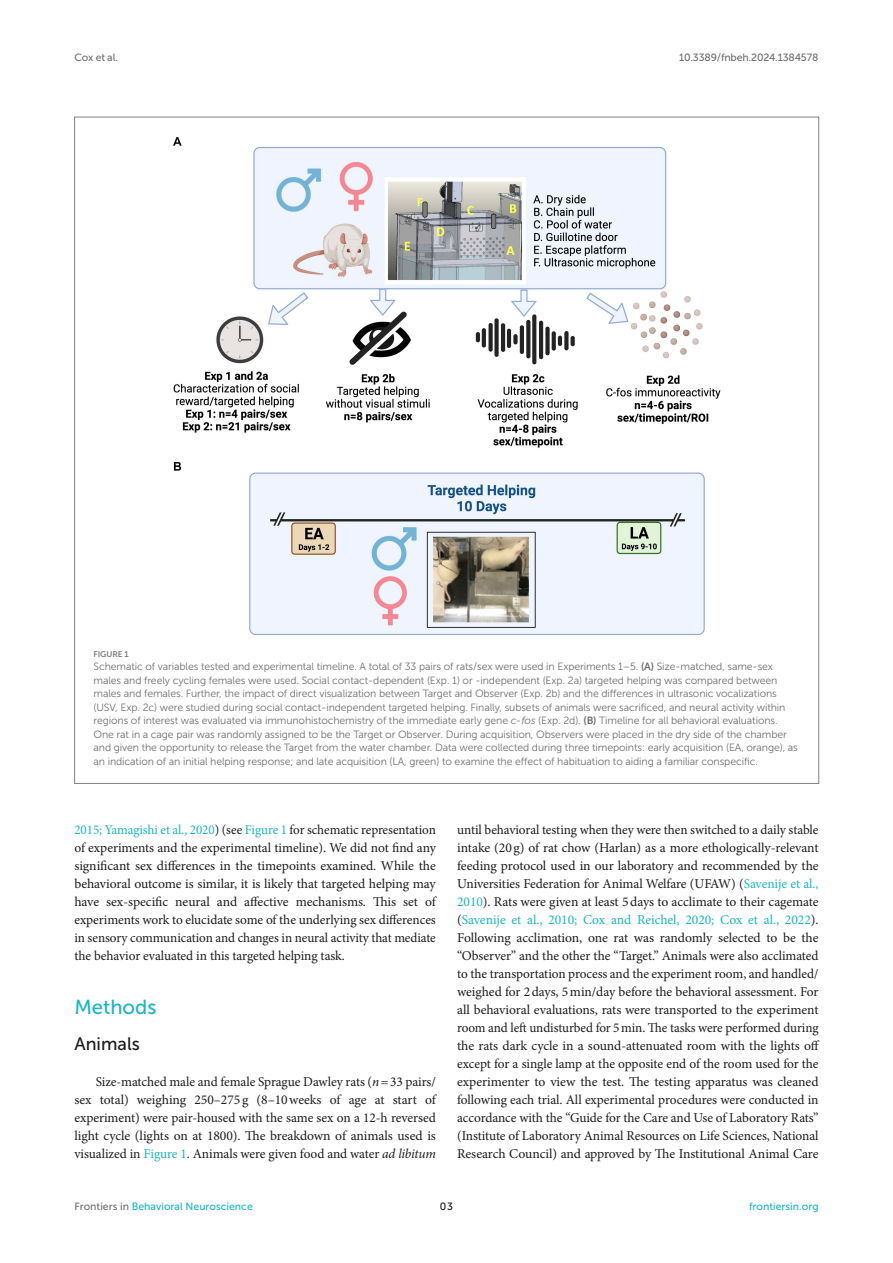
<style>
.page{position:relative;width:893px;height:1263px;background:#fff}
.page>*{position:absolute;margin:0;border:0;box-sizing:border-box;transform-origin:0 0}
.HEAD_1{font:20.25px "Museo Sans 500";color:#1db5c3}
.HEAD_2_after_HEAD_1{font:18px "Museo Sans 500";color:#1b1c1b}
.TEXT_FLUSH{font:13.5px/18px "Minion Pro";letter-spacing:-.01em;color:#1b1c1b;text-align:justify}
.TEXT{font:13.5px/18px "Minion Pro";letter-spacing:-.01em;color:#1b1c1b;text-align:justify}
.FIG_LEG{font:10.5px/13.5px "Museo Sans 300";letter-spacing:-.01em;color:#706f70}
.t1{font:10.5px "Museo Sans 500";color:#1db5c3}
.t2{font:10.5px "Museo Sans 500";letter-spacing:-.015em;color:#706f70}
.t3{font:10.5px "Museo Sans 500";color:#1b1c1b}
.FIG_HD{font:8.25px "Museo Sans 700";letter-spacing:-.01em;color:#7e7f7f}
.s1{font-family:"Museo Sans 700"}
.s2{font-style:italic}
.s3{color:#1db5c3}
.s4{color:#706f70}
</style>
<div class="page">
<img style="left:173px;top:137px;width:548px;height:499px">
<p class="t2" style="left:74px;top:51px;width:45px">Cox et al.</p>
<p class="t2" style="left:679px;top:51px;width:141px">10.3389/fnbeh.2024.1384578</p>
<p class="FIG_HD" style="left:94px;top:649px;width:37px">FIGURE 1</p>
<p class="FIG_LEG" style="left:94px;top:660px;width:706px">Schematic of variables tested and experimental timeline. A total of 33 pairs of rats/sex were used in Experiments 1–5. <span class="s1">(A)</span> Size-matched, same-sex males and freely cycling females were used. Social contact-dependent (Exp. 1) or -independent (Exp. 2a) targeted helping was compared between males and females. Further, the impact of direct visualization between Target and Observer (Exp. 2b) and the differences in ultrasonic vocalizations (USV, Exp. 2c) were studied during social contact-independent targeted helping. Finally, subsets of animals were sacrificed, and neural activity within regions of interest was evaluated via immunohistochemistry of the immediate early gene <span class="s2">c-fos</span> (Exp. 2d). <span class="s1">(B)</span> Timeline for all behavioral evaluations.<br>One rat in a cage pair was randomly assigned to be the Target or Observer. During acquisition, Observers were placed in the dry side of the chamber and given the opportunity to release the Target from the water chamber. Data were collected during three timepoints: early acquisition (EA, orange), as an indication of an initial helping response; and late acquisition (LA, green) to examine the effect of habituation to aiding a familiar conspecific.</p>
<p class="TEXT" style="left:74px;top:821px;width:363px"><span class="s3">2015; Yamagishi et al., 2020</span>) (see <span class="s3">Figure 1</span> for schematic representation of experiments and the experimental timeline). We did not find any significant sex differences in the timepoints examined. While the behavioral outcome is similar, it is likely that targeted helping may have sex-specific neural and affective mechanisms. This set of experiments work to elucidate some of the underlying sex differences in sensory communication and changes in neural activity that mediate the behavior evaluated in this targeted helping task.</p>
<p class="HEAD_1" style="left:74px;top:996px;width:84px">Methods</p>
<p class="HEAD_2_after_HEAD_1" style="left:74px;top:1034px;width:67px">Animals</p>
<p class="TEXT_FLUSH" style="left:74px;top:1073px;width:363px;text-indent:21px">Size-matched male and female Sprague Dawley rats (<span class="s2">n</span>=33 pairs/ sex total) weighing 250–275g (8–10weeks of age at start of experiment) were pair-housed with the same sex on a 12-h reversed light cycle (lights on at 1800). The breakdown of animals used is visualized in <span class="s3">Figure 1</span>. Animals were given food and water <span class="s2">ad libitum</span></p>
<p class="TEXT_FLUSH" style="left:457px;top:821px;width:364px">until behavioral testing when they were then switched to a daily stable intake (20g) of rat chow (Harlan) as a more ethologically-relevant feeding protocol used in our laboratory and recommended by the Universities Federation for Animal Welfare (UFAW) (<span class="s3">Savenije et al., 2010</span>). Rats were given at least 5days to acclimate to their cagemate (<span class="s3">Savenije et al., 2010; Cox and Reichel, 2020; Cox et al., 2022</span>).<br>Following acclimation, one rat was randomly selected to be the “Observer” and the other the “Target.” Animals were also acclimated to the transportation process and the experiment room, and handled/ weighed for 2days, 5min/day before the behavioral assessment. For all behavioral evaluations, rats were transported to the experiment room and left undisturbed for 5min. The tasks were performed during the rats dark cycle in a sound-attenuated room with the lights off except for a single lamp at the opposite end of the room used for the experimenter to view the test. The testing apparatus was cleaned following each trial. All experimental procedures were conducted in accordance with the “Guide for the Care and Use of Laboratory Rats” (Institute of Laboratory Animal Resources on Life Sciences, National Research Council) and approved by The Institutional Animal Care</p>
<p class="t1" style="left:74px;top:1200px;width:180px"><span class="s4">Frontiers in</span> Behavioral Neuroscience</p>
<p class="t3" style="left:440px;top:1200px;width:15px">03</p>
<p class="t1" style="left:749px;top:1200px;width:71px">frontiersin.org</p>
</div>
